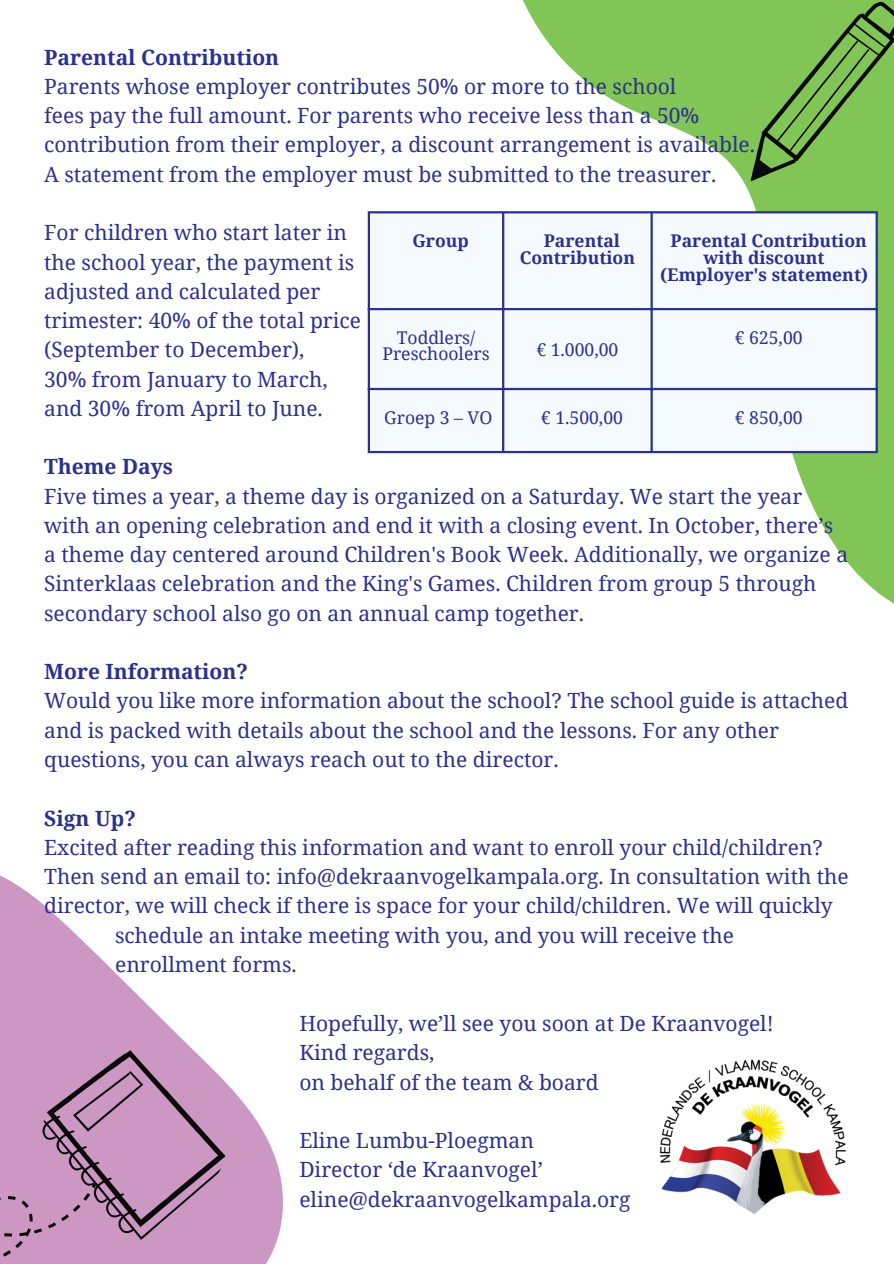
<style>
.page{position:relative;width:894px;height:1264px;background:#fff}
.page>*{position:absolute;margin:0;border:0;box-sizing:border-box;transform-origin:0 0}
.t1{font:21px/29.2px "Noto Serif";color:#2c318d}
.t2{font:700 21px "Noto Serif";color:#2c318d}
.t3{font:700 17.55px/16.8px "Noto Serif";color:#2c318d;text-align:center}
.t4{font:17.55px "Noto Serif";color:#2c318d}
.s1{font-weight:700}
</style>
<div class="page">
<svg style="left:500px;top:0;width:393px;height:603px"></svg>
<svg style="left:0;top:875px;width:283px;height:388px"></svg>
<svg style="left:27px;top:1033px;width:215px;height:225px;background:#be91b7"></svg>
<svg style="left:67px;top:1067px;width:84px;height:67px;background:#b385ab"></svg>
<div style="left:0;top:1180px;width:96px;height:83px;background:#cc97c3"></div>
<svg style="left:705px;top:0;width:188px;height:182px;background:#7bb854"></svg>
<div style="left:370px;top:213px;width:505px;height:238px;background:#f5faff"></div>
<hr style="left:367px;top:213px;width:3px;height:238px;background:#2c318d">
<hr style="left:502px;top:213px;width:2px;height:238px;background:#2c318d">
<hr style="left:650px;top:213px;width:2px;height:238px;background:#2c318d">
<hr style="left:875px;top:213px;width:2px;height:238px;background:#2c318d">
<hr style="left:367px;top:211px;width:510px;height:2px;background:#2c318d">
<hr style="left:367px;top:308px;width:510px;height:2px;background:#2c318d">
<hr style="left:367px;top:388px;width:510px;height:2px;background:#2c318d">
<hr style="left:367px;top:451px;width:510px;height:2px;background:#2c318d">
<img style="left:659px;top:1059px;width:187px;height:155px">
<h1 class="t1" style="left:44px;top:42px;width:712px"><span class="s1">Parental Contribution<br></span>Parents whose employer contributes 50% or more to the school<br>fees pay the full amount. For parents who receive less than a 50% contribution from their employer, a discount arrangement is available.<br>A statement from the employer must be submitted to the treasurer.</h1>
<h1 class="t1" style="left:44px;top:217px;width:318px">For children who start later in the school year, the payment is adjusted and calculated per trimester: 40% of the total price (September to December),<br>30% from January to March, and 30% from April to June.</h1>
<h1 class="t1" style="left:44px;top:451px;width:805px"><span class="s1">Theme Days<br></span>Five times a year, a theme day is organized on a Saturday. We start the year with an opening celebration and end it with a closing event. In October, there’s a theme day centered around Children's Book Week. Additionally, we organize a Sinterklaas celebration and the King's Games. Children from group 5 through secondary school also go on an annual camp together.</h1>
<h1 class="t1" style="left:44px;top:656px;width:805px"><span class="s1">More Information?<br></span>Would you like more information about the school? The school guide is attached and is packed with details about the school and the lessons. For any other questions, you can always reach out to the director.</h1>
<h1 class="t2" style="left:44px;top:803px;width:93px">Sign Up?</h1>
<h1 class="t1" style="left:44px;top:832px;width:780px">Excited after reading this information and want to enroll your child/children?</h1>
<h1 class="t1" style="left:44px;top:861px;width:805px">Then send an email to: info@dekraanvogelkampala.org. In consultation with the</h1>
<h1 class="t1" style="left:44px;top:890px;width:789px">director, we will check if there is space for your child/children. We will quickly</h1>
<h1 class="t1" style="left:115px;top:919px;width:620px">schedule an intake meeting with you, and you will receive the</h1>
<h1 class="t1" style="left:115px;top:949px;width:183px">enrollment forms.</h1>
<p class="t3" style="left:412px;top:231px;width:58px">Group</p>
<p class="t3" style="left:519px;top:231px;width:117px">Parental<br>Contribution</p>
<p class="t3" style="left:660px;top:231px;width:209px">Parental Contribution with discount (Employer's statement)</p>
<p class="t4" style="left:396px;top:325px;width:80px">Toddlers/</p>
<p class="t4" style="left:382px;top:342px;width:109px">Preschoolers</p>
<p class="t4" style="left:536px;top:337px;width:83px">€ 1.000,00</p>
<p class="t4" style="left:734px;top:325px;width:69px">€ 625,00</p>
<p class="t4" style="left:384px;top:405px;width:110px">Groep 3 – VO</p>
<p class="t4" style="left:541px;top:405px;width:83px">€ 1.500,00</p>
<p class="t4" style="left:734px;top:405px;width:69px">€ 850,00</p>
<p class="t1" style="left:299px;top:1008px;width:476px">Hopefully, we’ll see you soon at De Kraanvogel!<br>Kind regards,<br>on behalf of the team &amp; board</p>
<p class="t1" style="left:299px;top:1125px;width:332px">Eline Lumbu-Ploegman<br>Director ‘de Kraanvogel’ eline@dekraanvogelkampala.org</p>
</div>
